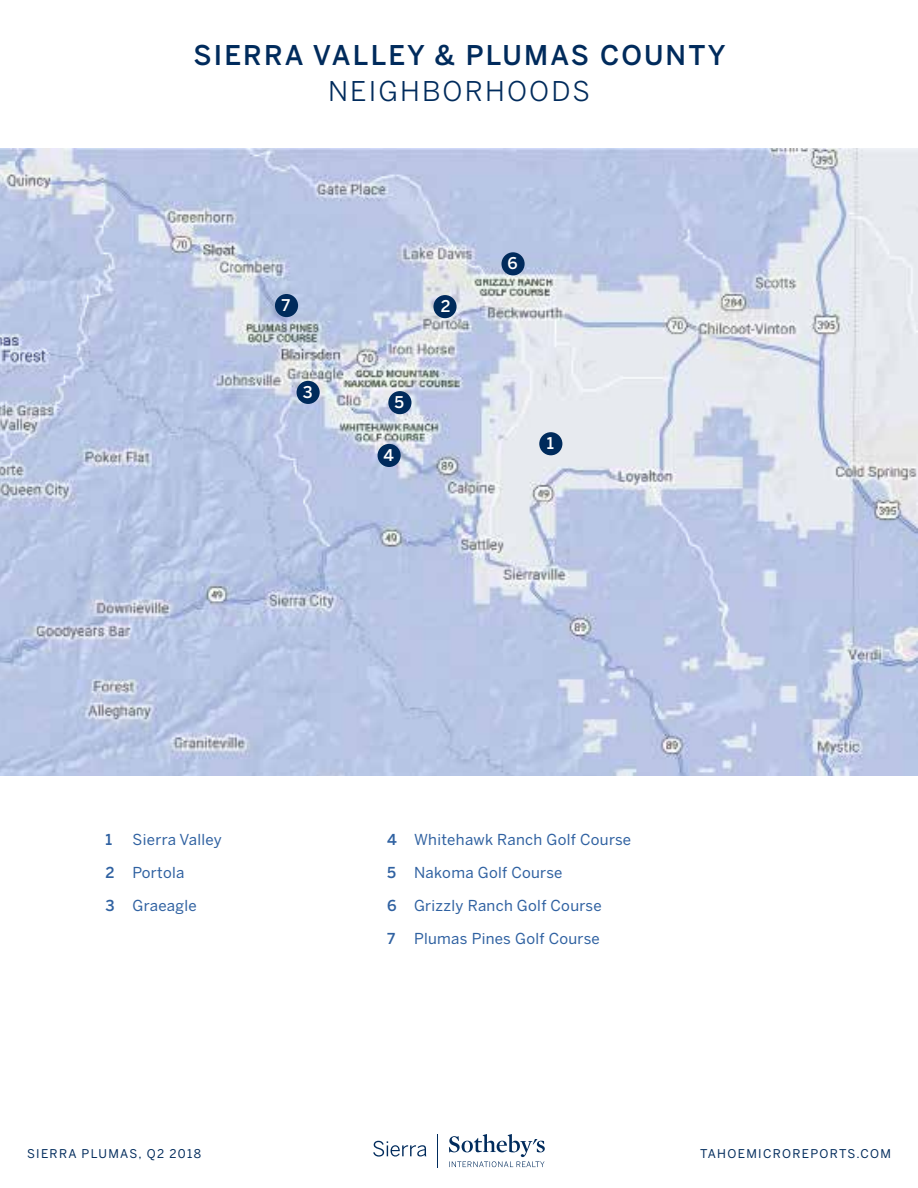
<style>
.page{position:relative;width:918px;height:1188px;background:#fff}
.page>*{position:absolute;margin:0;border:0;box-sizing:border-box;transform-origin:0 0}
.t1{font:500 27px "Benton Sans";letter-spacing:.08em;color:#002b5c}
.t2{font:27px "Benton Sans";letter-spacing:.08em;color:#002b5c}
.t3{font:500 16.05px "Benton Sans";color:#fff}
.t4{font:15px "Benton Sans";letter-spacing:.02em;color:#2f61a1}
.t5{font:500 15px "Benton Sans";color:#2f61a1}
.t6{font:12px "Benton Sans";letter-spacing:.11em;color:#002b5c}
.s1{font-weight:500}
</style>
<div class="page">
<hr style="left:437px;top:1134px;width:1px;height:33px;background:#002b5c">
<svg style="left:449px;top:1134px;width:96px;height:33px"></svg>
<svg style="left:373px;top:1141px;width:53px;height:16px"></svg>
<img style="left:0;top:148px;width:918px;height:628px">
<div style="left:433px;top:295px;width:24px;height:23px;background:#002b5c;border-radius:50%"></div>
<div style="left:539px;top:432px;width:23px;height:23px;background:#002b5c;border-radius:50%"></div>
<div style="left:501px;top:252px;width:24px;height:23px;background:#002b5c;border-radius:50%"></div>
<div style="left:275px;top:294px;width:23px;height:23px;background:#002b5c;border-radius:50%"></div>
<div style="left:297px;top:381px;width:23px;height:23px;background:#002b5c;border-radius:50%"></div>
<div style="left:388px;top:391px;width:23px;height:23px;background:#002b5c;border-radius:50%"></div>
<div style="left:378px;top:444px;width:23px;height:23px;background:#002b5c;border-radius:50%"></div>
<h1 class="t1" style="left:194px;top:39px;width:534px">SIERRA VALLEY &amp; PLUMAS COUNTY</h1>
<h1 class="t2" style="left:328px;top:75px;width:263px">NEIGHBORHOODS</h1>
<p class="t3" style="left:282px;top:295px;width:10px">7</p>
<p class="t3" style="left:303px;top:382px;width:11px">3</p>
<p class="t3" style="left:395px;top:392px;width:11px">5</p>
<p class="t3" style="left:383px;top:445px;width:12px">4</p>
<p class="t3" style="left:441px;top:296px;width:11px">2</p>
<p class="t3" style="left:507px;top:254px;width:12px">6</p>
<p class="t3" style="left:547px;top:434px;width:9px">1</p>
<p class="t5" style="left:106px;top:831px;width:8px">1</p>
<p class="t4" style="left:133px;top:831px;width:91px">Sierra Valley</p>
<p class="t4" style="left:106px;top:864px;width:80px"><span class="s1">2</span> Portola</p>
<p class="t4" style="left:106px;top:897px;width:93px"><span class="s1">3</span> Graeagle</p>
<p class="t4" style="left:387px;top:831px;width:246px"><span class="s1">4</span> Whitehawk Ranch Golf Course</p>
<p class="t4" style="left:387px;top:864px;width:177px"><span class="s1">5</span> Nakoma Golf Course</p>
<p class="t4" style="left:387px;top:897px;width:216px"><span class="s1">6</span> Grizzly Ranch Golf Course</p>
<p class="t5" style="left:387px;top:930px;width:10px">7</p>
<p class="t4" style="left:414px;top:930px;width:187px">Plumas Pines Golf Course</p>
<p class="t6" style="left:27px;top:1147px;width:176px">SIERRA PLUMAS, Q2 2018</p>
<p class="t6" style="left:700px;top:1147px;width:192px">TAHOEMICROREPORTS.COM</p>
</div>
